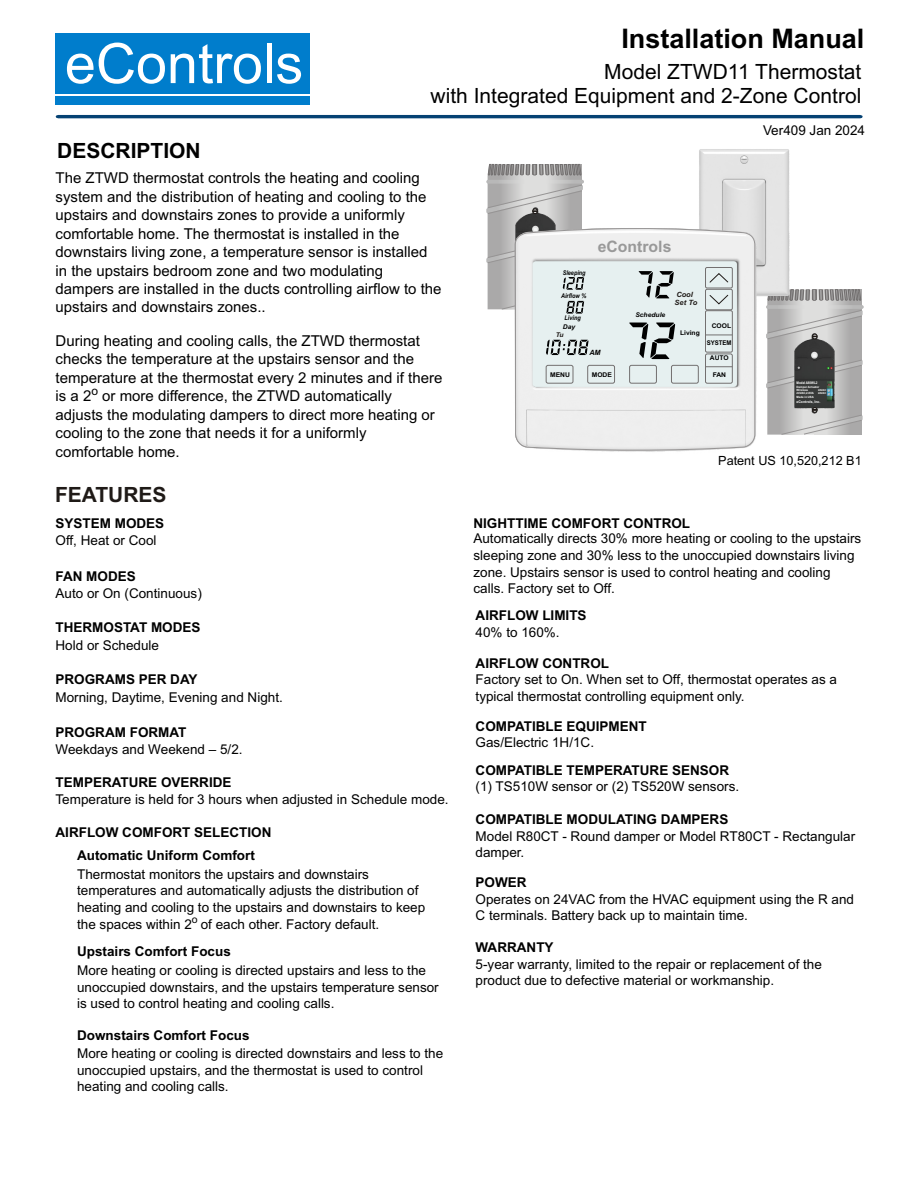
<style>
.page{position:relative;width:918px;height:1188px;background:#fff}
.page>*{position:absolute;margin:0;border:0;box-sizing:border-box;transform-origin:0 0}
.t1{font:55.65px "Arial";color:#fff}
.t2{font:700 27px "Arial";color:#000}
.t3{font:21px/23.4px "Arial";color:#000;text-align:right}
.t4{font:700 21px "Arial";color:#000}
.t5{font:700 21px "Arial";color:#1f1a17}
.t6{font:700 15.75px "Arial";color:#999}
.t7{font:15px/18.5px "Arial";color:#000}
.t8{font:13.5px/16.6px "Arial";color:#000}
.t9{font:700 13.5px "Arial";color:#000}
.t10{font:12.6px "Arial";color:#000}
.t11{font:12px "Arial";color:#000}
.t12{font:10.5px "Arial";color:#000}
.t13{font:italic 700 7.2px/8.4px "Arial";color:#1f1a17}
.t14{font:italic 700 7.2px "Arial";color:#000}
.t15{font:700 6.45px "Arial";color:#000}
.t16{font:italic 700 6.45px "Arial Narrow";color:#000}
.t17{font:italic 700 6.45px "Arial";color:#000}
.t18{font:700 6.45px "Arial";color:#000;scale:.93 1}
.t19{font:italic 700 6.45px "Arial";color:#1f1a17}
.t20{font:700 3.6px "Arial";color:#fff;scale:.95 1}
.t21{font:700 3.6px "Arial";color:#fff;scale:.83 1}
.t22{font:700 3px/3.2px "Arial";color:#fff;scale:.96 1}
.t23{font:700 3px "Arial";color:#fff;scale:.95 1}
.t24{font:700 2.7px/3.4px "Arial";color:#fff;scale:.95 1}
</style>
<div class="page">
<hr style="left:813px;top:305px;width:51px;height:4px;background:#d0d0d0;border-radius:2px">
<svg style="left:790px;top:290px;width:73px;height:145px;background:#9d9d9c"></svg>
<svg style="left:766px;top:296px;width:24px;height:139px;background:#b2b1b1"></svg>
<img style="left:699px;top:149px;width:91px;height:147px">
<svg style="left:486px;top:164px;width:98px;height:150px;background:#b3b2b2"></svg>
<svg style="left:515px;top:227px;width:240px;height:225px"></svg>
<svg style="left:58px;top:115px;width:802px;height:4px;background:#2e618a"></svg>
<div style="left:55px;top:33px;width:255px;height:61px;background:#007dcc"></div>
<div style="left:55px;top:96px;width:255px;height:8px;background:#007dcc"></div>
<h1 class="t1" style="left:65px;top:43px;width:240px">eControls</h1>
<h3 class="t4" style="left:57px;top:142px;width:145px">DESCRIPTION</h3>
<h2 class="t2" style="left:621px;top:28px;width:245px">Installation Manual</h2>
<h3 class="t3" style="left:431px;top:62px;width:432px">Model ZTWD11 Thermostat<br>with Integrated Equipment and 2-Zone Control</h3>
<p class="t8" style="left:763px;top:123px;width:104px">Ver409 Jan 2024</p>
<p class="t7" style="left:56px;top:170px;width:387px">The ZTWD thermostat controls the heating and cooling system and the distribution of heating and cooling to the upstairs and downstairs zones to provide a uniformly comfortable home. The thermostat is installed in the downstairs living zone, a temperature sensor is installed in the upstairs bedroom zone and two modulating dampers are installed in the ducts controlling airflow to the upstairs and downstairs zones..</p>
<p class="t7" style="left:56px;top:333px;width:388px">During heating and cooling calls, the ZTWD thermostat checks the temperature at the upstairs sensor and the temperature at the thermostat every 2 minutes and if there</p>
<p class="t11" style="left:91px;top:387px;width:8px">o</p>
<p class="t7" style="left:56px;top:388px;width:381px">is a 2 or more difference, the ZTWD automatically adjusts the modulating dampers to direct more heating or cooling to the zone that needs it for a uniformly comfortable home.</p>
<h3 class="t5" style="left:55px;top:487px;width:113px">FEATURES</h3>
<p class="t9" style="left:56px;top:518px;width:110px">SYSTEM MODES</p>
<p class="t8" style="left:56px;top:534px;width:103px">Off, Heat or Cool</p>
<p class="t9" style="left:56px;top:571px;width:82px">FAN MODES</p>
<p class="t8" style="left:56px;top:587px;width:148px">Auto or On (Continuous)</p>
<p class="t8" style="left:56px;top:638px;width:105px">Hold or Schedule</p>
<p class="t9" style="left:56px;top:622px;width:146px">THERMOSTAT MODES</p>
<p class="t9" style="left:56px;top:675px;width:144px">PROGRAMS PER DAY</p>
<p class="t8" style="left:56px;top:690px;width:229px">Morning, Daytime, Evening and Night.</p>
<p class="t8" style="left:56px;top:742px;width:189px">Weekdays and Weekend – 5/2.</p>
<p class="t9" style="left:56px;top:778px;width:178px">TEMPERATURE OVERRIDE</p>
<p class="t9" style="left:56px;top:727px;width:132px">PROGRAM FORMAT</p>
<p class="t8" style="left:56px;top:793px;width:395px">Temperature is held for 3 hours when adjusted in Schedule mode.</p>
<p class="t9" style="left:56px;top:827px;width:217px">AIRFLOW COMFORT SELECTION</p>
<p class="t8" style="left:77px;top:867px;width:350px">Thermostat monitors the upstairs and downstairs temperatures and automatically adjusts the distribution of heating and cooling to the upstairs and downstairs to keep</p>
<p class="t12" style="left:192px;top:916px;width:7px">o</p>
<p class="t9" style="left:77px;top:851px;width:179px">Automatic Uniform Comfort</p>
<p class="t8" style="left:77px;top:917px;width:304px">the spaces within 2 of each other. Factory default.</p>
<p class="t9" style="left:77px;top:947px;width:155px">Upstairs Comfort Focus</p>
<p class="t8" style="left:77px;top:963px;width:363px">More heating or cooling is directed upstairs and less to the unoccupied downstairs, and the upstairs temperature sensor is used to control heating and cooling calls.</p>
<p class="t9" style="left:77px;top:1030px;width:174px">Downstairs Comfort Focus</p>
<p class="t8" style="left:77px;top:1046px;width:368px">More heating or cooling is directed downstairs and less to the unoccupied upstairs, and the thermostat is used to control heating and cooling calls.</p>
<p class="t6" style="left:598px;top:241px;width:75px">eControls</p>
<p class="t16" style="left:563px;top:270px;width:24px">Sleeping</p>
<p class="t16" style="left:565px;top:315px;width:18px">Living</p>
<p class="t16" style="left:561px;top:293px;width:27px">Airflow %</p>
<p class="t17" style="left:563px;top:324px;width:14px">Day</p>
<p class="t19" style="left:556px;top:332px;width:10px">Tu</p>
<p class="t17" style="left:635px;top:313px;width:31px">Schedule</p>
<p class="t13" style="left:675px;top:291px;width:24px">Cool<br>Set To</p>
<p class="t15" style="left:680px;top:330px;width:21px">Living</p>
<p class="t15" style="left:712px;top:323px;width:21px">COOL</p>
<p class="t18" style="left:707px;top:341px;width:28px">SYSTEM</p>
<p class="t14" style="left:589px;top:350px;width:13px">AM</p>
<p class="t15" style="left:710px;top:355px;width:20px">AUTO</p>
<p class="t15" style="left:550px;top:372px;width:21px">MENU</p>
<p class="t15" style="left:592px;top:372px;width:22px">MODE</p>
<p class="t15" style="left:713px;top:372px;width:15px">FAN</p>
<p class="t21" style="left:797px;top:382px;width:27px">Model A80WL2</p>
<p class="t22" style="left:797px;top:385px;width:25px">Damper Actuator<br>Wireless<br>24VAC,2.8VA</p>
<p class="t24" style="left:818px;top:388px;width:10px">24VAC<br>24VAC</p>
<p class="t23" style="left:797px;top:396px;width:20px">Made in USA</p>
<p class="t20" style="left:797px;top:400px;width:27px">eControls, Inc.</p>
<p class="t10" style="left:718px;top:456px;width:145px">Patent US 10,520,212 B1</p>
<p class="t9" style="left:473px;top:519px;width:218px">NIGHTTIME COMFORT CONTROL</p>
<p class="t8" style="left:473px;top:532px;width:389px">Automatically directs 30% more heating or cooling to the upstairs sleeping zone and 30% less to the unoccupied downstairs living zone. Upstairs sensor is used to control heating and cooling calls. Factory set to Off.</p>
<p class="t9" style="left:476px;top:611px;width:112px">AIRFLOW LIMITS</p>
<p class="t8" style="left:476px;top:625px;width:86px">40% to 160%.</p>
<p class="t9" style="left:476px;top:658px;width:135px">AIRFLOW CONTROL</p>
<p class="t8" style="left:476px;top:673px;width:363px">Factory set to On. When set to Off, thermostat operates as a typical thermostat controlling equipment only.</p>
<p class="t8" style="left:476px;top:735px;width:120px">Gas/Electric 1H/1C.</p>
<p class="t9" style="left:476px;top:721px;width:173px">COMPATIBLE EQUIPMENT</p>
<p class="t9" style="left:476px;top:766px;width:255px">COMPATIBLE TEMPERATURE SENSOR</p>
<p class="t8" style="left:476px;top:779px;width:265px">(1) TS510W sensor or (2) TS520W sensors.</p>
<p class="t9" style="left:476px;top:814px;width:254px">COMPATIBLE MODULATING DAMPERS</p>
<p class="t8" style="left:476px;top:829px;width:381px">Model R80CT - Round damper or Model RT80CT - Rectangular damper.</p>
<p class="t9" style="left:476px;top:877px;width:53px">POWER</p>
<p class="t8" style="left:476px;top:892px;width:380px">Operates on 24VAC from the HVAC equipment using the R and<br>C terminals. Battery back up to maintain time.</p>
<p class="t9" style="left:476px;top:942px;width:79px">WARRANTY</p>
<p class="t8" style="left:476px;top:957px;width:348px">5-year warranty, limited to the repair or replacement of the product due to defective material or workmanship.</p>
</div>
